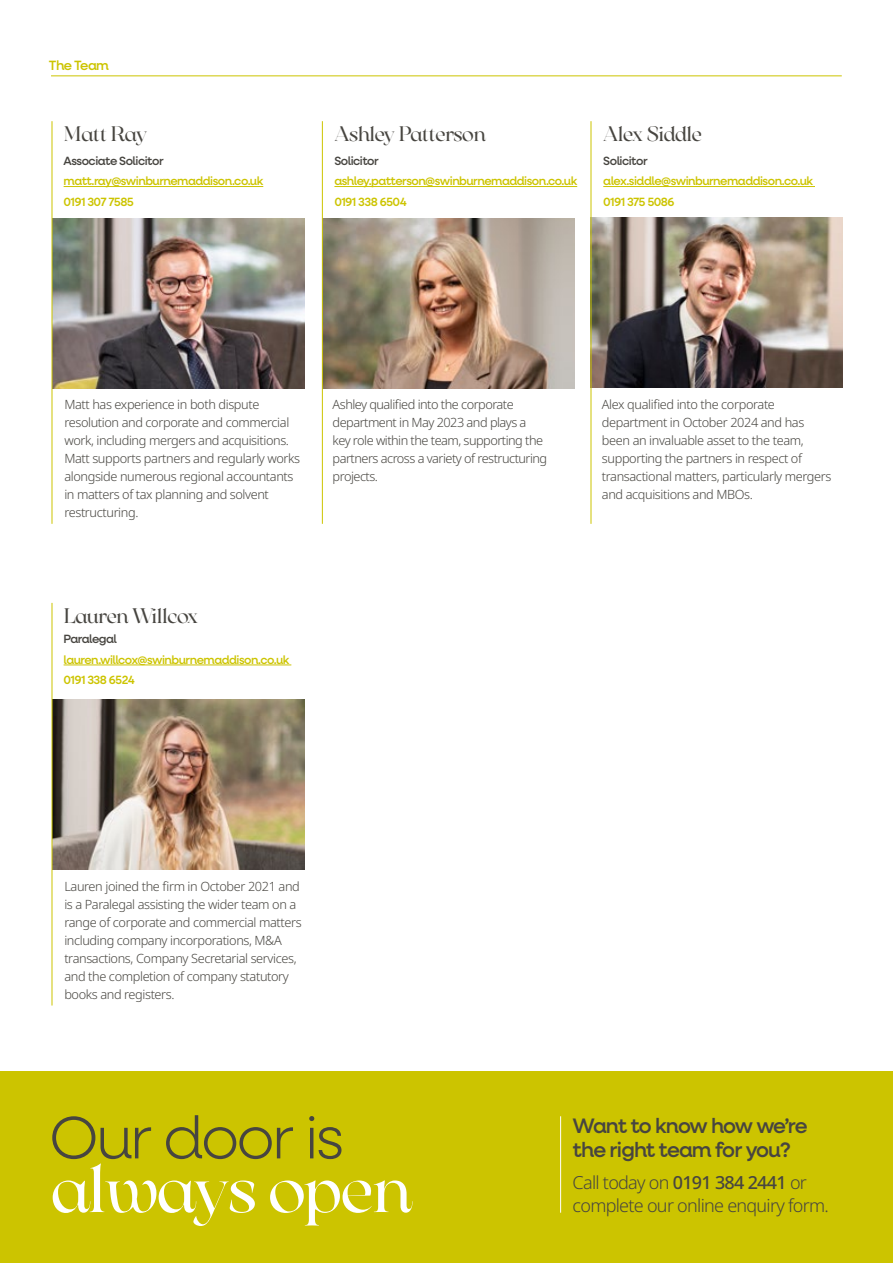
<style>
.page{position:relative;width:893px;height:1263px;background:#fff}
.page>*{position:absolute;margin:0;border:0;box-sizing:border-box;transform-origin:0 0}
.t1{font:67.5px "SM Arsenica";letter-spacing:-.02em;color:#fff}
.t2{font:300 60px "Neulis Neue";letter-spacing:-.04em;color:#474540}
.t3{font:21px "SM Arsenica";letter-spacing:-.02em;color:#474540}
.t4{font:500 21px "Neulis Neue";letter-spacing:-.04em;color:#474540}
.t5{font:300 18px/22.5px "Noto Sans";letter-spacing:-.04em;color:#474540}
.t6{font:500 13.5px "Neulis Neue";color:#ccc400}
.t7{font:300 12.75px/18px "Noto Sans";letter-spacing:-.03em;color:#474540}
.t8{font:500 12px/20.7px "Neulis Neue";letter-spacing:-.04em;color:#ccc400}
.t9{font:500 12px "Neulis Neue";letter-spacing:-.04em;color:#474540}
.s1{font-weight:500}
</style>
<div class="page">
<div style="left:0;top:1071px;width:893px;height:192px;background:#ccc400"></div>
<hr style="left:560px;top:1116px;width:1px;height:97px;background:#fff">
<hr style="left:51px;top:75px;width:791px;height:1px;background:#ccc400">
<hr style="left:334px;top:186px;width:243px;height:1px;background:#ccc400">
<hr style="left:64px;top:186px;width:199px;height:1px;background:#ccc400">
<img style="left:53px;top:218px;width:252px;height:170px">
<img style="left:323px;top:218px;width:251px;height:170px">
<img style="left:592px;top:217px;width:251px;height:170px">
<hr style="left:52px;top:121px;width:1px;height:403px;background:#ccc400">
<hr style="left:322px;top:121px;width:1px;height:403px;background:#ccc400">
<hr style="left:591px;top:121px;width:1px;height:403px;background:#ccc400">
<hr style="left:603px;top:186px;width:212px;height:1px;background:#ccc400">
<hr style="left:64px;top:665px;width:227px;height:1px;background:#ccc400">
<img style="left:53px;top:700px;width:252px;height:170px">
<hr style="left:52px;top:603px;width:1px;height:402px;background:#ccc400">
<p class="t6" style="left:49px;top:60px;width:61px">The Team</p>
<h3 class="t3" style="left:64px;top:126px;width:85px">Matt Ray</h3>
<p class="t9" style="left:64px;top:155px;width:102px">Associate Solicitor</p>
<p class="t8" style="left:64px;top:172px;width:201px">matt.ray@swinburnemaddison.co.uk<br>0191 307 7585</p>
<h3 class="t3" style="left:334px;top:126px;width:153px">Ashley Patterson</h3>
<p class="t9" style="left:334px;top:155px;width:46px">Solicitor</p>
<p class="t8" style="left:334px;top:172px;width:244px">ashley.patterson@swinburnemaddison.co.uk<br>0191 338 6504</p>
<h3 class="t3" style="left:603px;top:126px;width:100px">Alex Siddle</h3>
<p class="t9" style="left:603px;top:155px;width:46px">Solicitor</p>
<p class="t8" style="left:603px;top:172px;width:211px">alex.siddle@swinburnemaddison.co.uk<br>0191 375 5086</p>
<p class="t7" style="left:64px;top:397px;width:237px">Matt has experience in both dispute resolution and corporate and commercial work, including mergers and acquisitions.<br>Matt supports partners and regularly works alongside numerous regional accountants in matters of tax planning and solvent restructuring.</p>
<p class="t7" style="left:333px;top:396px;width:216px">Ashley qualified into the corporate department in May 2023 and plays a key role within the team, supporting the partners across a variety of restructuring projects.</p>
<p class="t7" style="left:602px;top:396px;width:231px">Alex qualified into the corporate department in October 2024 and has been an invaluable asset to the team, supporting the partners in respect of transactional matters, particularly mergers and acquisitions and MBOs.</p>
<h3 class="t3" style="left:64px;top:608px;width:136px">Lauren Willcox</h3>
<p class="t9" style="left:64px;top:634px;width:55px">Paralegal</p>
<p class="t8" style="left:64px;top:650px;width:227px">lauren.willcox@swinburnemaddison.co.uk<br>0191 338 6524</p>
<p class="t7" style="left:64px;top:878px;width:239px">Lauren joined the firm in October 2021 and is a Paralegal assisting the wider team on a range of corporate and commercial matters including company incorporations, M&amp;A transactions, Company Secretarial services, and the completion of company statutory books and registers.</p>
<h2 class="t2" style="left:49px;top:1111px;width:296px">Our door is</h2>
<h1 class="t1" style="left:51px;top:1163px;width:362px">always open</h1>
<h3 class="t4" style="left:573px;top:1116px;width:236px">Want to know how we’re</h3>
<h3 class="t4" style="left:573px;top:1140px;width:220px">the right team for you?</h3>
<h3 class="t5" style="left:573px;top:1173px;width:258px">Call today on <span class="s1">0191 384 2441</span> or complete our online enquiry form.</h3>
</div>
